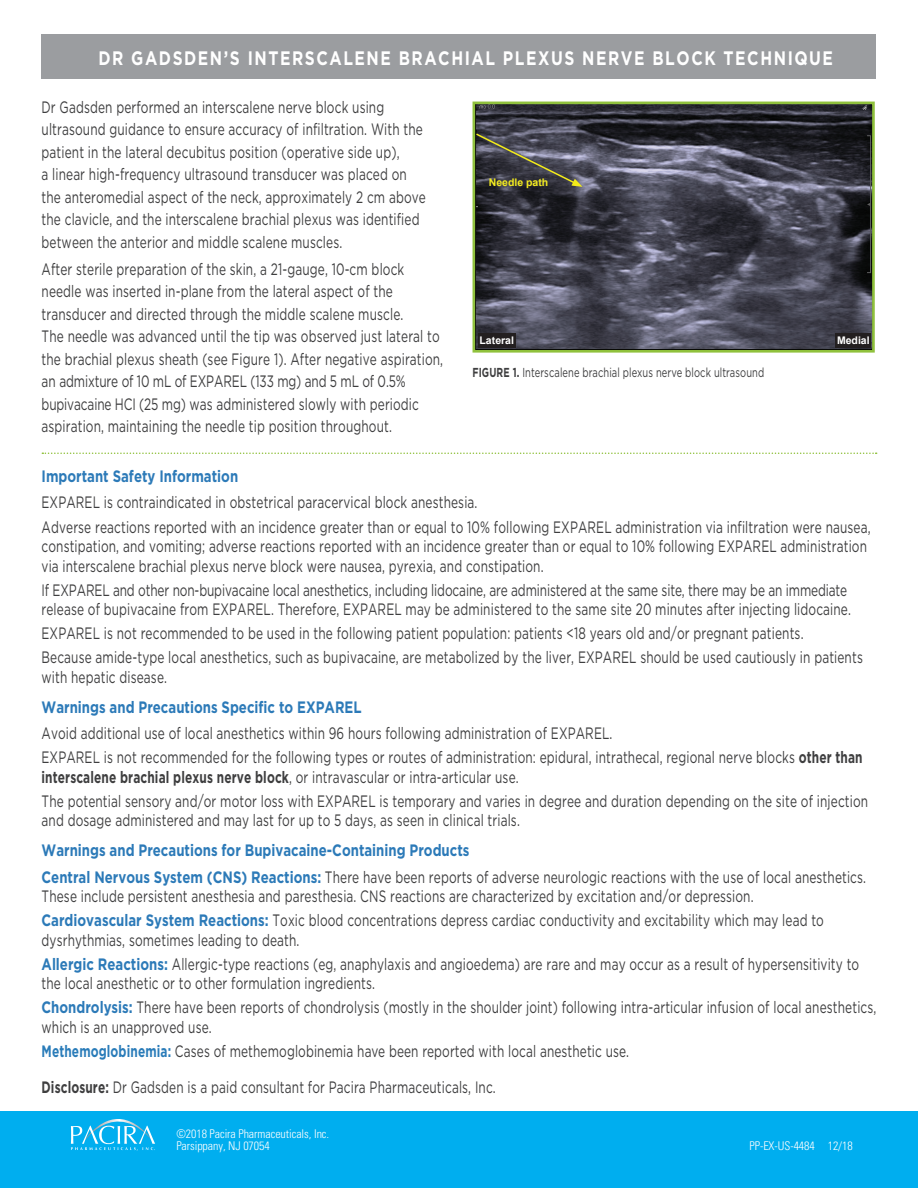
<style>
.page{position:relative;width:918px;height:1188px;background:#fff}
.page>*{position:absolute;margin:0;border:0;box-sizing:border-box;transform-origin:0 0}
.Body{font:700 19.5px "Gotham";letter-spacing:.1em;color:#fff;scale:.8 1}
.t1{font:16.5px/22.5px "Gotham";letter-spacing:.01em;color:#3e3e3f;scale:.72 1}
.t2{font:16.5px/19.5px "Gotham";letter-spacing:-.01em;color:#3e3e3f;scale:.72 1}
.t3{font:700 16.5px "Gotham";color:#2c7ab8;scale:.8 1}
.t4{font:13.05px "Gotham";letter-spacing:.01em;color:#3e3e3f;scale:.72 1}
.Bullets{font:300 condensed 12px/12px "Univers";letter-spacing:-.005em;color:#fff}
.t5{font:700 10.5px "Arial";color:#fff}
.t6{font:700 10.5px "Arial";color:#f4ec1f}
.s1{color:#f4ec20}
.s2{font-weight:700}
.s3{font-weight:700;color:#2c7ab8}
.s4{font-weight:700;color:#2a7cb9}
</style>
<div class="page">
<div style="left:0;top:1111px;width:918px;height:77px;background:#00aeef"></div>
<svg style="left:42px;top:453px;width:835px;height:1px"></svg>
<img style="left:477px;top:106px;width:394px;height:243px">
<div style="left:473px;top:102px;width:402px;height:251px;border:3px solid #90c13d"></div>
<svg style="left:474px;top:132px;width:109px;height:55px;background:#4d4e52"></svg>
<div style="left:42px;top:35px;width:834px;height:44px;background:#9b9da0"></div>
<div style="left:478px;top:333px;width:38px;height:15px;background:#231f20"></div>
<div style="left:835px;top:333px;width:36px;height:15px;background:#231f20"></div>
<svg style="left:71px;top:1119px;width:84px;height:32px"></svg>
<p class="Body" style="left:98px;top:45px;width:920px">DR GADSDEN’S INTERSCALENE BRACHIAL PLEXUS NERVE BLOCK TECHNIQUE</p>
<p class="t1" style="left:42px;top:95px;width:535px">Dr Gadsden performed an interscalene nerve block using ultrasound guidance to ensure accuracy of infiltration. With the patient in the lateral decubitus position (operative side up),<br>a linear high-frequency ultrasound transducer was placed on the anteromedial aspect of the neck, approximately 2 cm above the clavicle, and the interscalene brachial plexus was identified between the anterior and middle scalene muscles.</p>
<p class="t1" style="left:42px;top:257px;width:559px">After sterile preparation of the skin, a 21-gauge, 10-cm block needle was inserted in-plane from the lateral aspect of the transducer and directed through the middle scalene muscle.<br>The needle was advanced until the tip was observed just lateral to the brachial plexus sheath (see Figure 1). After negative aspiration, an admixture of 10 mL of EXPAREL (133 mg) and 5 mL of 0.5% bupivacaine HCI (25 mg) was administered slowly with periodic aspiration, maintaining the needle tip position throughout.</p>
<p class="t6" style="left:489px;top:176px;width:61px"><span class="s1">Nee</span>dle pat<span class="s1">h</span></p>
<p class="t5" style="left:480px;top:334px;width:36px">Lateral</p>
<p class="t5" style="left:837px;top:334px;width:34px">Medial</p>
<p class="t4" style="left:472px;top:364px;width:407px"><span class="s2">FIGURE 1.</span> Interscalene brachial plexus nerve block ultrasound</p>
<p class="t3" style="left:42px;top:465px;width:247px">Important Safety Information</p>
<p class="t1" style="left:42px;top:491px;width:607px">EXPAREL is contraindicated in obstetrical paracervical block anesthesia.</p>
<p class="t1" style="left:42px;top:517px;width:1153px;line-height:19.5px">Adverse reactions reported with an incidence greater than or equal to 10% following EXPAREL administration via infiltration were nausea, constipation, and vomiting; adverse reactions reported with an incidence greater than or equal to 10% following EXPAREL administration via interscalene brachial plexus nerve block were nausea, pyrexia, and constipation.</p>
<p class="t2" style="left:42px;top:580px;width:1126px">If EXPAREL and other non-bupivacaine local anesthetics, including lidocaine, are administered at the same site, there may be an immediate release of bupivacaine from EXPAREL. Therefore, EXPAREL may be administered to the same site 20 minutes after injecting lidocaine.</p>
<p class="t1" style="left:42px;top:622px;width:1060px">EXPAREL is not recommended to be used in the following patient population: patients &lt;18 years old and/or pregnant patients.</p>
<p class="t1" style="left:42px;top:647px;width:1142px;line-height:19.5px">Because amide-type local anesthetics, such as bupivacaine, are metabolized by the liver, EXPAREL should be used cautiously in patients with hepatic disease.</p>
<p class="t3" style="left:42px;top:696px;width:402px">Warnings and Precautions Specific to EXPAREL</p>
<p class="t1" style="left:42px;top:722px;width:794px">Avoid additional use of local anesthetics within 96 hours following administration of EXPAREL.</p>
<p class="t1" style="left:42px;top:747px;width:1142px;line-height:19.5px">EXPAREL is not recommended for the following types or routes of administration: epidural, intrathecal, regional nerve blocks <span class="s2">other than interscalene brachial plexus nerve block</span>, or intravascular or intra-articular use.</p>
<p class="t1" style="left:42px;top:791px;width:1150px;line-height:19.5px">The potential sensory and/or motor loss with EXPAREL is temporary and varies in degree and duration depending on the site of injection and dosage administered and may last for up to 5 days, as seen in clinical trials.</p>
<p class="t3" style="left:42px;top:839px;width:536px">Warnings and Precautions for Bupivacaine-Containing Products</p>
<p class="t1" style="left:42px;top:867px;width:1147px;line-height:19.5px"><span class="s3">Central Nervous System (CNS) Reactions:</span> There have been reports of adverse neurologic reactions with the use of local anesthetics.<br>These include persistent anesthesia and paresthesia. CNS reactions are characterized by excitation and/or depression.</p>
<p class="t1" style="left:42px;top:910px;width:1088px;line-height:19.5px"><span class="s3">Cardiovascular System Reactions:</span> Toxic blood concentrations depress cardiac conductivity and excitability which may lead to dysrhythmias, sometimes leading to death.</p>
<p class="t1" style="left:42px;top:954px;width:1137px;line-height:19.5px"><span class="s3">Allergic Reactions:</span> Allergic-type reactions (eg, anaphylaxis and angioedema) are rare and may occur as a result of hypersensitivity to the local anesthetic or to other formulation ingredients.</p>
<p class="t1" style="left:42px;top:997px;width:1161px;line-height:19.5px"><span class="s3">Chondrolysis:</span> There have been reports of chondrolysis (mostly in the shoulder joint) following intra-articular infusion of local anesthetics, which is an unapproved use.</p>
<p class="t1" style="left:42px;top:1040px;width:818px"><span class="s4">Methemoglobinemia:</span> Cases of methemoglobinemia have been reported with local anesthetic use.</p>
<p class="t1" style="left:42px;top:1076px;width:632px"><span class="s2">Disclosure:</span> Dr Gadsden is a paid consultant for Pacira Pharmaceuticals, Inc.</p>
<p class="Bullets" style="left:176px;top:1128px;width:154px">©2018 Pacira Pharmaceuticals, Inc.<br>Parsippany, NJ 07054</p>
<p class="Bullets" style="left:750px;top:1140px;width:105px">PP-EX-US-4484 12/18</p>
</div>
